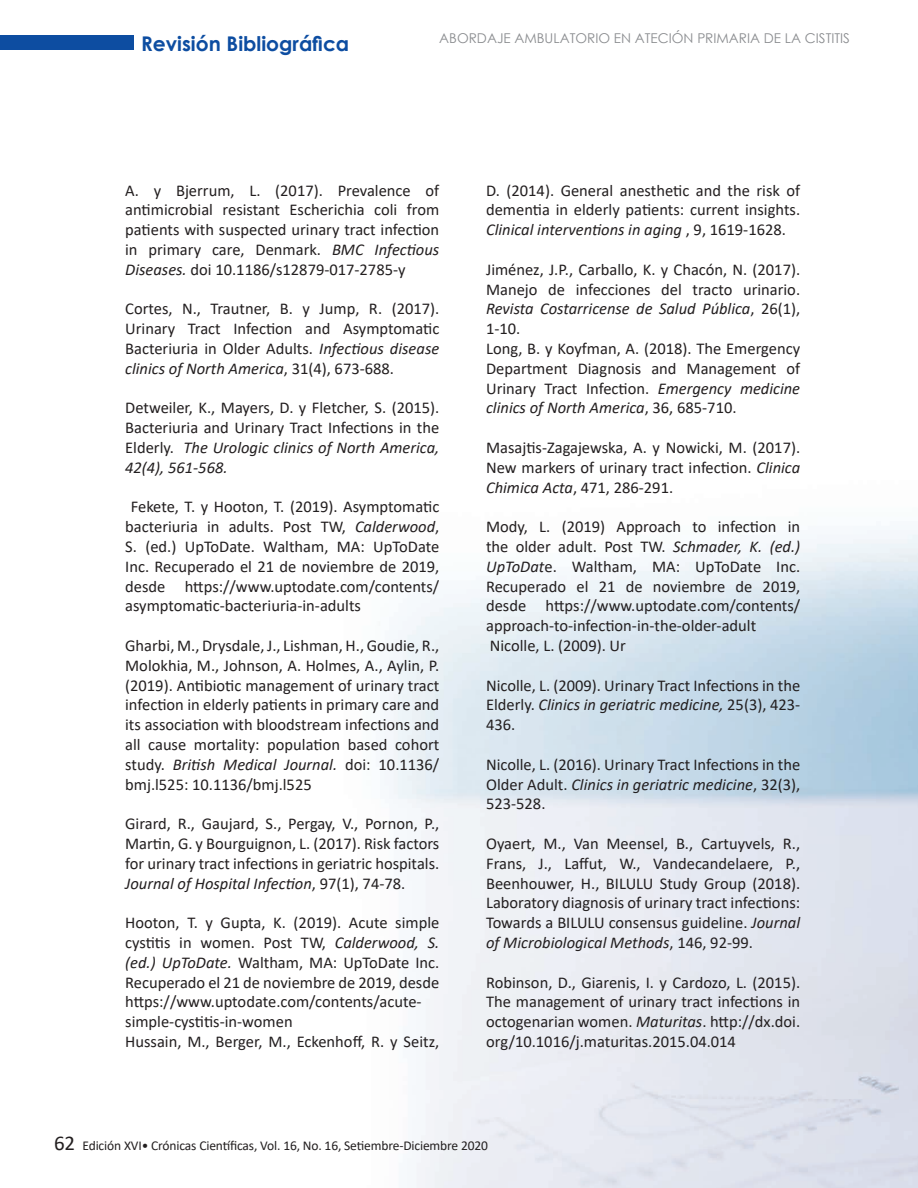
<style>
.page{position:relative;width:918px;height:1188px;background:#fff}
.page>*{position:absolute;margin:0;border:0;box-sizing:border-box;transform-origin:0 0}
.t1{font:700 20.25px "Century Gothic";color:#0d4da1}
.t2{font:16.5px/19.8px "Calibri";color:#231f20;text-align:justify}
.t3{font:13.5px "Calibri";letter-spacing:-.01em;color:#231f20}
.t4{font:13.5px "Century Gothic";color:#8a8c8f}
.s1{font-style:italic}
.s2{font-size:21px}
</style>
<div class="page">
<img style="left:0;top:35px;width:918px;height:1153px">
<div style="left:0;top:36px;width:134px;height:14px;background:#0d4da1"></div>
<p class="t1" style="left:141px;top:28px;width:210px">Revisión Bibliográfica</p>
<p class="t4" style="left:439px;top:29px;width:412px">ABORDAJE AMBULATORIO EN ATECIÓN PRIMARIA DE LA CISTITIS</p>
<p class="t2" style="left:125px;top:180px;width:316px">A. y Bjerrum, L. (2017). Prevalence of antimicrobial resistant Escherichia coli from patients with suspected urinary tract infection in primary care, Denmark. <span class="s1">BMC Infectious Diseases.</span> doi 10.1186/s12879-017-2785-y</p>
<p class="t2" style="left:125px;top:299px;width:316px">Cortes, N., Trautner, B. y Jump, R. (2017).<br>Urinary Tract Infection and Asymptomatic Bacteriuria in Older Adults. <span class="s1">Infectious disease clinics of North America</span>, 31(4), 673-688.</p>
<p class="t2" style="left:125px;top:398px;width:316px">Detweiler, K., Mayers, D. y Fletcher, S. (2015).<br>Bacteriuria and Urinary Tract Infections in the Elderly. <span class="s1">The Urologic clinics of North America, 42(4), 561-568.</span></p>
<p class="t2" style="left:125px;top:497px;width:316px;text-indent:6px">Fekete, T. y Hooton, T. (2019). Asymptomatic bacteriuria in adults. Post TW, <span class="s1">Calderwood</span>, S. (ed.) UpToDate. Waltham, MA: UpToDate Inc. Recuperado el 21 de noviembre de 2019, desde https://www.uptodate.com/contents/ asymptomatic-bacteriuria-in-adults</p>
<p class="t2" style="left:125px;top:635px;width:316px">Gharbi, M., Drysdale, J., Lishman, H., Goudie, R., Molokhia, M., Johnson, A. Holmes, A., Aylin, P. (2019). Antibiotic management of urinary tract infection in elderly patients in primary care and its association with bloodstream infections and all cause mortality: population based cohort study. <span class="s1">British Medical Journal.</span> doi: 10.1136/ bmj.l525: 10.1136/bmj.l525</p>
<p class="t2" style="left:125px;top:813px;width:316px">Girard, R., Gaujard, S., Pergay, V., Pornon, P., Martin, G. y Bourguignon, L. (2017). Risk factors for urinary tract infections in geriatric hospitals.<br><span class="s1">Journal of Hospital Infection</span>, 97(1), 74-78.</p>
<p class="t2" style="left:125px;top:912px;width:316px;text-align:left">Hooton, T. y Gupta, K. (2019). Acute simple cystitis in women. Post TW, <span class="s1">Calderwood, S. (ed.) UpToDate.</span> Waltham, MA: UpToDate Inc.<br>Recuperado el 21 de noviembre de 2019, desde https://www.uptodate.com/contents/acute&shy;simple-cystitis-in-women</p>
<p class="t2" style="left:125px;top:1031px;width:316px">Hussain, M., Berger, M., Eckenhoff, R. y Seitz,</p>
<p class="t2" style="left:486px;top:180px;width:316px">D. (2014). General anesthetic and the risk of dementia in elderly patients: current insights.<br><span class="s1">Clinical interventions in aging</span> , 9, 1619-1628.</p>
<p class="t2" style="left:486px;top:259px;width:316px">Jiménez, J.P., Carballo, K. y Chacón, N. (2017).<br>Manejo de infecciones del tracto urinario.<br><span class="s1">Revista Costarricense de Salud Pública</span>, 26(1), 1-10.</p>
<p class="t2" style="left:486px;top:338px;width:316px">Long, B. y Koyfman, A. (2018). The Emergency Department Diagnosis and Management of Urinary Tract Infection. <span class="s1">Emergency medicine clinics of North America</span>, 36, 685-710.</p>
<p class="t2" style="left:486px;top:437px;width:316px">Masajtis-Zagajewska, A. y Nowicki, M. (2017).<br>New markers of urinary tract infection. <span class="s1">Clinica Chimica Acta</span>, 471, 286-291.</p>
<p class="t2" style="left:486px;top:516px;width:316px">Mody, L. (2019) Approach to infection in the older adult. Post TW. <span class="s1">Schmader, K. (ed.)<br>UpToDat</span>e. Waltham, MA: UpToDate Inc.<br>Recuperado el 21 de noviembre de 2019, desde https://www.uptodate.com/contents/ approach-to-infection-in-the-older-adult</p>
<p class="t2" style="left:490px;top:635px;width:138px">Nicolle, L. (2009). Ur</p>
<p class="t2" style="left:486px;top:675px;width:316px">Nicolle, L. (2009). Urinary Tract Infections in the Elderly. <span class="s1">Clinics in geriatric medicine,</span> 25(3), 423- 436.</p>
<p class="t2" style="left:486px;top:754px;width:316px">Nicolle, L. (2016). Urinary Tract Infections in the Older Adult. <span class="s1">Clinics in geriatric medicine</span>, 32(3), 523-528.</p>
<p class="t2" style="left:486px;top:833px;width:316px">Oyaert, M., Van Meensel, B., Cartuyvels, R., Frans, J., Laffut, W., Vandecandelaere, P., Beenhouwer, H., BILULU Study Group (2018).<br>Laboratory diagnosis of urinary tract infections:<br>Towards a BILULU consensus guideline. <span class="s1">Journal of Microbiological Methods</span>, 146, 92-99.</p>
<p class="t2" style="left:486px;top:972px;width:316px">Robinson, D., Giarenis, I. y Cardozo, L. (2015).<br>The management of urinary tract infections in octogenarian women. <span class="s1">Maturitas</span>. http://dx.doi. org/10.1016/j.maturitas.2015.04.014</p>
<p class="t3" style="left:54px;top:1136px;width:436px"><span class="s2">62</span> Edición XVI• Crónicas Científicas, Vol. 16, No. 16, Setiembre-Diciembre 2020</p>
</div>
